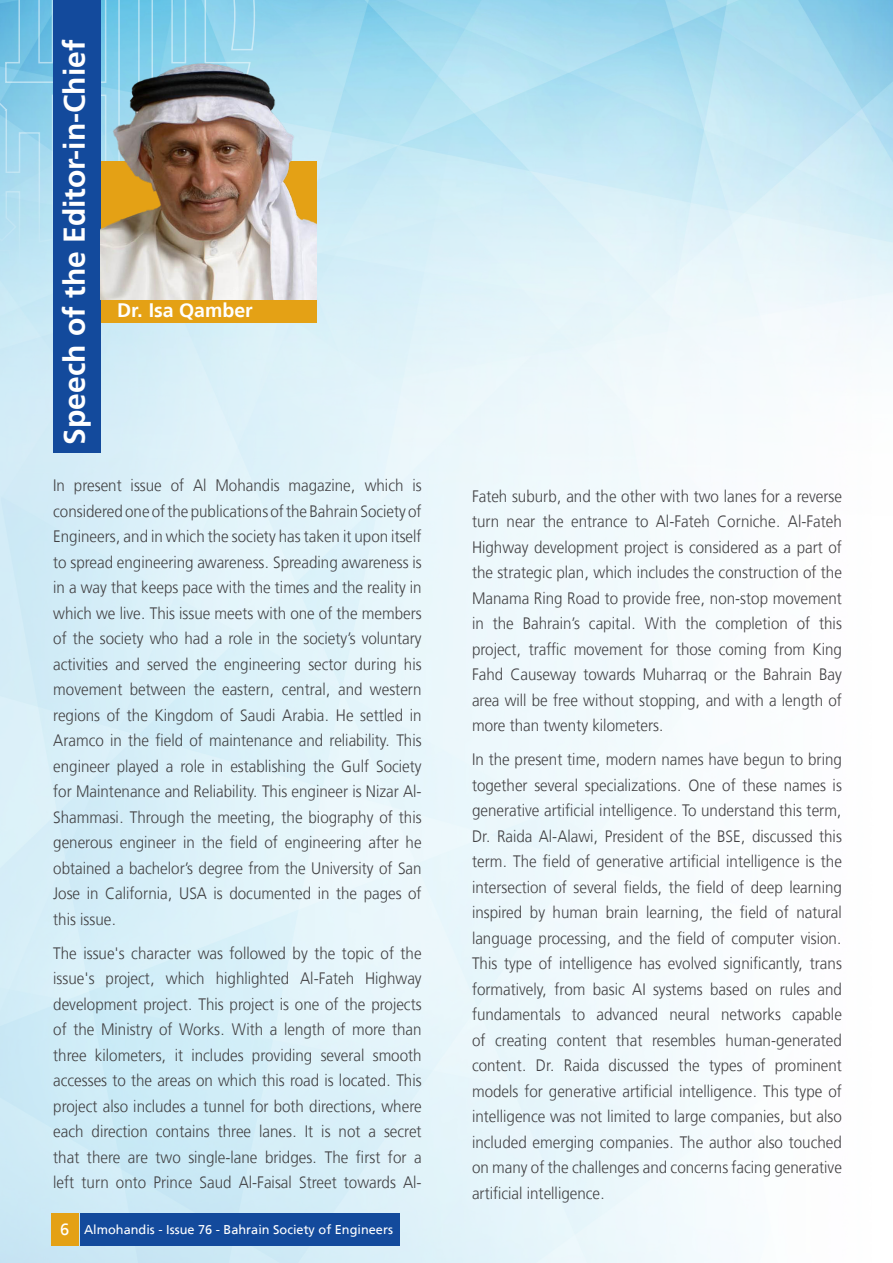
<style>
.page{position:relative;width:893px;height:1263px;background:#fff}
.page>*{position:absolute;margin:0;border:0;box-sizing:border-box;transform-origin:0 0}
.t1{font:700 30px "Frutiger LT Arabic 65";color:#fff}
.t2{font:700 19.5px "Frutiger LT Arabic 65";color:#fff}
.t3{font:300 16.5px/25.5px "Frutiger LT Arabic 45";color:#414042;text-align:justify;scale:.92 1}
.t4{font:12.75px "Frutiger LT Arabic 55 Roman";color:#fff}
.s1{font-size:16.5px}
</style>
<div class="page">
<img style="left:0;top:651px;width:722px;height:612px">
<img style="left:0;top:0;width:893px;height:651px">
<svg style="left:0;top:0;width:256px;height:265px;background:#8ed0ea"></svg>
<div style="left:53px;top:162px;width:264px;height:161px;background:#e4a115"></div>
<div style="left:53px;top:0;width:48px;height:452px;background:#134a9c"></div>
<img style="left:101px;top:51px;width:216px;height:248px">
<div style="left:80px;top:1213px;width:320px;height:33px;background:#134a9c"></div>
<div style="left:51px;top:1213px;width:27px;height:33px;background:#e4a115"></div>
<h1 class="t1" style="left:50px;top:445px;width:407px;rotate:-90deg">Speech of the Editor-in-Chief</h1>
<p class="t2" style="left:117px;top:294px;width:137px">Dr. Isa Qamber</p>
<p class="t3" style="left:53px;top:472px;width:402px">In present issue of Al Mohandis magazine, which is considered one of the publications of the Bahrain Society of Engineers, and in which the society has taken it upon itself to spread engineering awareness. Spreading awareness is in a way that keeps pace with the times and the reality in which we live. This issue meets with one of the members of the society who had a role in the society’s voluntary activities and served the engineering sector during his movement between the eastern, central, and western regions of the Kingdom of Saudi Arabia. He settled in Aramco in the field of maintenance and reliability. This engineer played a role in establishing the Gulf Society for Maintenance and Reliability. This engineer is Nizar Al-Shammasi. Through the meeting, the biography of this generous engineer in the field of engineering after he obtained a bachelor’s degree from the University of San Jose in California, USA is documented in the pages of this issue.</p>
<p class="t3" style="left:53px;top:940px;width:402px">The issue's character was followed by the topic of the issue's project, which highlighted Al-Fateh Highway development project. This project is one of the projects of the Ministry of Works. With a length of more than three kilometers, it includes providing several smooth accesses to the areas on which this road is located. This project also includes a tunnel for both directions, where each direction contains three lanes. It is not a secret that there are two single-lane bridges. The first for a left turn onto Prince Saud Al-Faisal Street towards Al-</p>
<p class="t4" style="left:60px;top:1220px;width:334px"><span class="s1">6</span> Almohandis - Issue 76 - Bahrain Society of Engineers</p>
<p class="t3" style="left:472px;top:483px;width:404px">Fateh suburb, and the other with two lanes for a reverse turn near the entrance to Al-Fateh Corniche. Al-Fateh Highway development project is considered as a part of the strategic plan, which includes the construction of the Manama Ring Road to provide free, non-stop movement in the Bahrain’s capital. With the completion of this project, traffic movement for those coming from King Fahd Causeway towards Muharraq or the Bahrain Bay area will be free without stopping, and with a length of more than twenty kilometers.</p>
<p class="t3" style="left:472px;top:746px;width:404px">In the present time, modern names have begun to bring together several specializations. One of these names is generative artificial intelligence. To understand this term, Dr. Raida Al-Alawi, President of the BSE, discussed this term. The field of generative artificial intelligence is the intersection of several fields, the field of deep learning inspired by human brain learning, the field of natural language processing, and the field of computer vision.<br>This type of intelligence has evolved significantly, trans formatively, from basic AI systems based on rules and fundamentals to advanced neural networks capable of creating content that resembles human-generated content. Dr. Raida discussed the types of prominent models for generative artificial intelligence. This type of intelligence was not limited to large companies, but also included emerging companies. The author also touched on many of the challenges and concerns facing generative artificial intelligence.</p>
</div>
